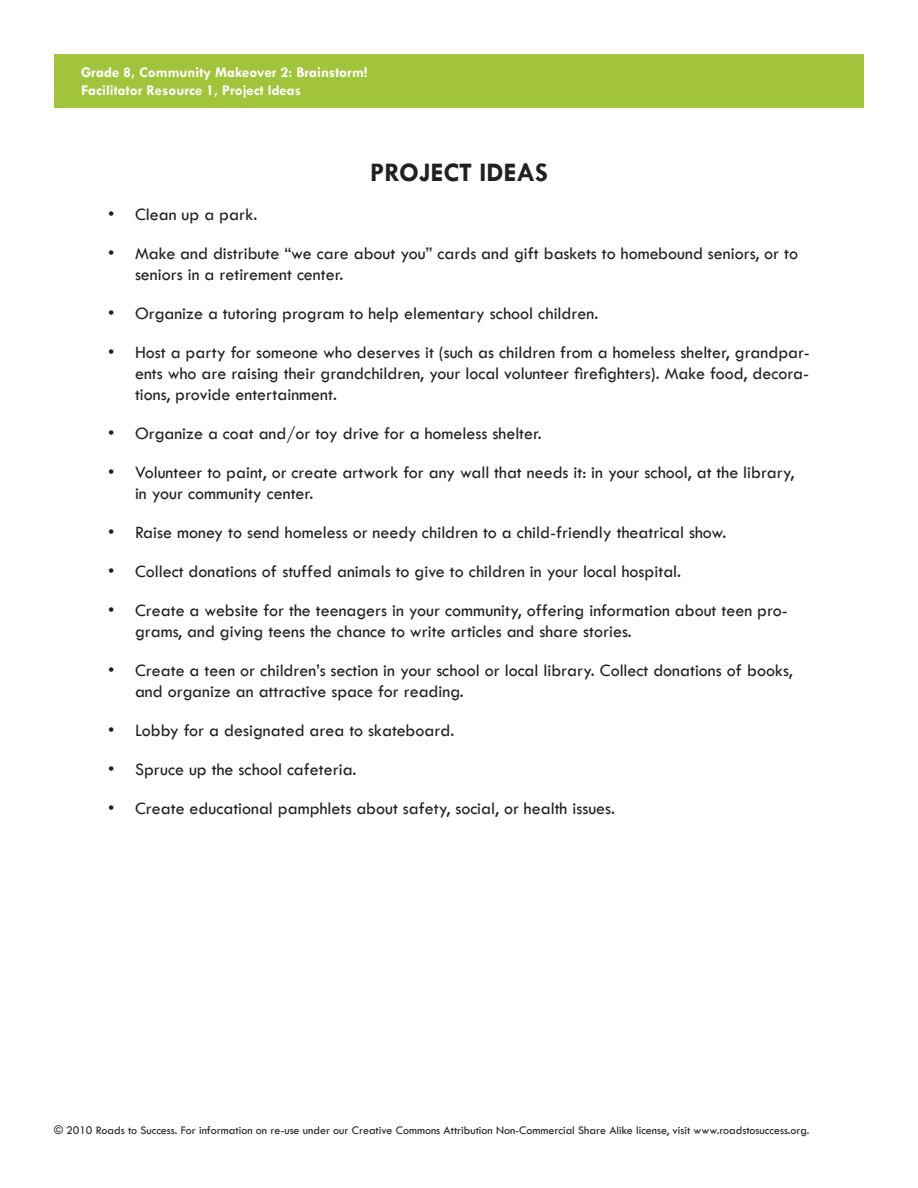
<style>
.page{position:relative;width:918px;height:1188px;background:#fff}
.page>*{position:absolute;margin:0;border:0;box-sizing:border-box;transform-origin:0 0}
.SHFR_Title{font:700 27px "Tw Cen";color:#231f20}
.SHFR_NL{font:18px/21px "Tw Cen";color:#231f20}
.t1{font:700 15px "Tw Cen";color:#fff}
.t2{font:12px "Tw Cen";color:#231f20}
</style>
<div class="page">
<div style="left:54px;top:54px;width:810px;height:54px;background:#a1c43a"></div>
<p class="t1" style="left:81px;top:63px;width:288px">Grade 8, Community Makeover 2: Brainstorm!</p>
<p class="t1" style="left:81px;top:81px;width:222px">Facilitator Resource 1, Project Ideas</p>
<p class="SHFR_Title" style="left:370px;top:156px;width:179px">PROJECT IDEAS</p>
<p class="SHFR_NL" style="left:108px;top:203px;width:151px">• Clean up a park.</p>
<p class="SHFR_NL" style="left:135px;top:242px;width:665px;text-indent:-27px">• Make and distribute “we care about you” cards and gift baskets to homebound seniors, or to seniors in a retirement center.</p>
<p class="SHFR_NL" style="left:108px;top:302px;width:492px">• Organize a tutoring program to help elementary school children.</p>
<p class="SHFR_NL" style="left:135px;top:341px;width:676px;text-align:justify;text-indent:-27px">• Host a party for someone who deserves it (such as children from a homeless shelter, grandpar&shy;ents who are raising their grandchildren, your local volunteer firefighters). Make food, decora&shy;tions, provide entertainment.</p>
<p class="SHFR_NL" style="left:108px;top:422px;width:435px">• Organize a coat and/or toy drive for a homeless shelter.</p>
<p class="SHFR_NL" style="left:135px;top:461px;width:661px;text-indent:-27px">• Volunteer to paint, or create artwork for any wall that needs it: in your school, at the library, in your community center.</p>
<p class="SHFR_NL" style="left:108px;top:521px;width:620px">• Raise money to send homeless or needy children to a child-friendly theatrical show.</p>
<p class="SHFR_NL" style="left:108px;top:560px;width:575px">• Collect donations of stuffed animals to give to children in your local hospital.</p>
<p class="SHFR_NL" style="left:135px;top:599px;width:654px;text-indent:-27px">• Create a website for the teenagers in your community, offering information about teen pro&shy;grams, and giving teens the chance to write articles and share stories.</p>
<p class="SHFR_NL" style="left:135px;top:659px;width:659px;text-indent:-27px">• Create a teen or children’s section in your school or local library. Collect donations of books, and organize an attractive space for reading.</p>
<p class="SHFR_NL" style="left:108px;top:719px;width:348px">• Lobby for a designated area to skateboard.</p>
<p class="SHFR_NL" style="left:108px;top:758px;width:250px">• Spruce up the school cafeteria.</p>
<p class="SHFR_NL" style="left:108px;top:797px;width:509px">• Create educational pamphlets about safety, social, or health issues.</p>
<p class="t2" style="left:54px;top:1123px;width:757px">© 2010 Roads to Success. For information on re-use under our Creative Commons Attribution Non-Commercial Share Alike license, visit www.roadstosuccess.org.</p>
</div>
